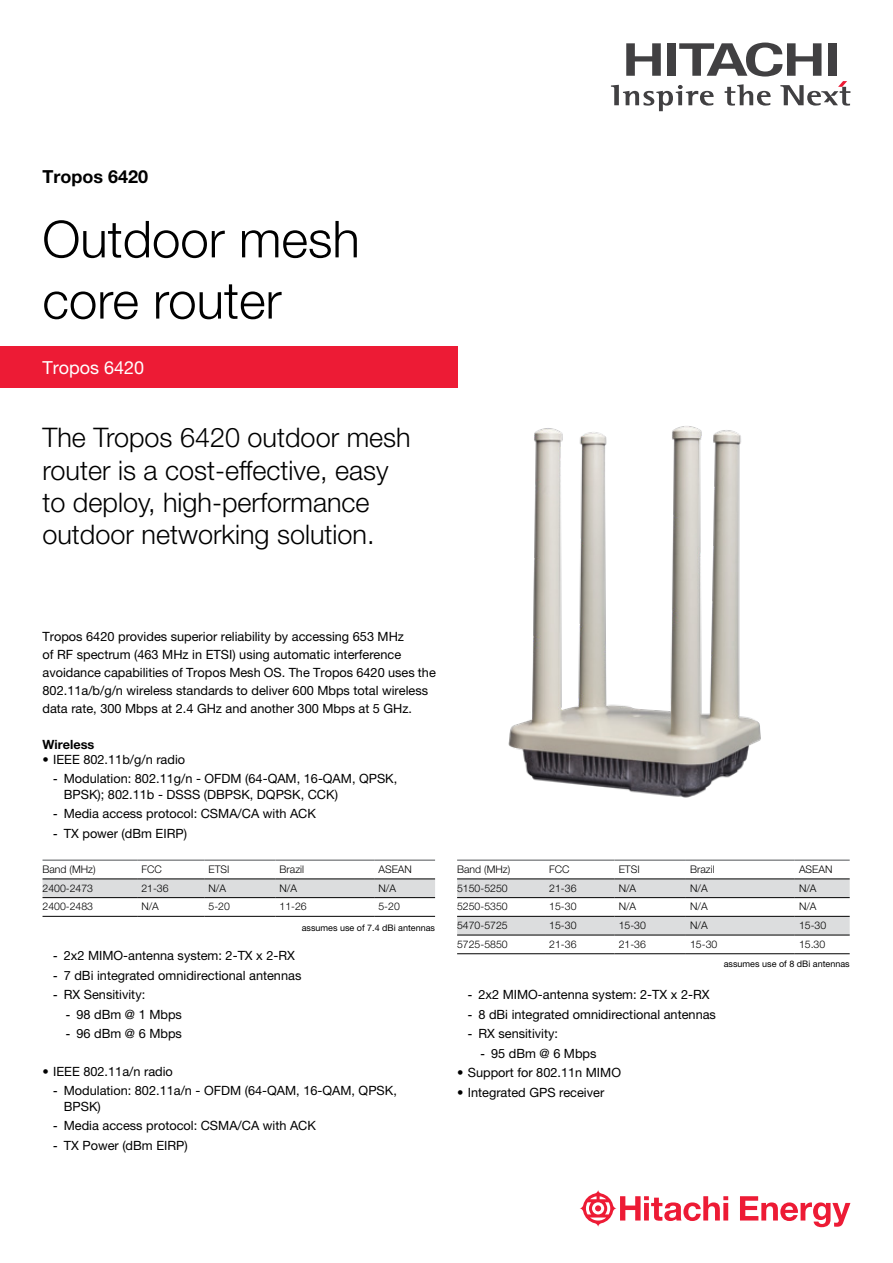
<style>
.page{position:relative;width:893px;height:1263px;background:#fff}
.page>*{position:absolute;margin:0;border:0;box-sizing:border-box;transform-origin:0 0}
.t1{font:300 51px/61.2px "Helvetica Neue LT Pro";color:#000}
.t2{font:300 27px/32.4px "Helvetica Neue LT Pro";color:#000}
.t3{font:700 18px "Helvetica Neue LT Pro";color:#000}
.t4{font:18px "Helvetica Neue LT Pro";color:#fff}
.t5{font:12.75px/18px "Helvetica Neue LT Pro";color:#000}
.t6{font:700 12.75px "Helvetica Neue LT Pro";color:#000}
.t7{font:300 10.5px "Helvetica Neue LT Pro";color:#000}
.t8{font:9px "Helvetica Neue LT Pro";color:#000}
.s1{font-family:"AB Bvoice"}
</style>
<div class="page">
<div style="left:0;top:347px;width:457px;height:41px;background:#ed1b35"></div>
<img style="left:508px;top:426px;width:253px;height:372px">
<div style="left:43px;top:879px;width:392px;height:18px;background:#dcddde"></div>
<hr style="left:43px;top:916px;width:94px;height:1px;background:#000">
<hr style="left:137px;top:916px;width:67px;height:1px;background:#000">
<hr style="left:204px;top:916px;width:71px;height:1px;background:#000">
<hr style="left:275px;top:916px;width:99px;height:1px;background:#000">
<hr style="left:374px;top:916px;width:61px;height:1px;background:#000">
<hr style="left:43px;top:897px;width:94px;height:1px;background:#000">
<hr style="left:137px;top:897px;width:67px;height:1px;background:#000">
<hr style="left:204px;top:897px;width:71px;height:1px;background:#000">
<hr style="left:275px;top:897px;width:99px;height:1px;background:#000">
<hr style="left:374px;top:897px;width:61px;height:1px;background:#000">
<hr style="left:43px;top:859px;width:94px;height:2px;background:#8a8c8e">
<hr style="left:137px;top:859px;width:67px;height:2px;background:#8a8c8e">
<hr style="left:204px;top:859px;width:71px;height:2px;background:#8a8c8e">
<hr style="left:275px;top:859px;width:99px;height:2px;background:#8a8c8e">
<hr style="left:374px;top:859px;width:61px;height:2px;background:#8a8c8e">
<hr style="left:43px;top:878px;width:94px;height:1px;background:#000">
<hr style="left:137px;top:878px;width:67px;height:1px;background:#000">
<hr style="left:204px;top:878px;width:71px;height:1px;background:#000">
<hr style="left:275px;top:878px;width:99px;height:1px;background:#000">
<hr style="left:374px;top:878px;width:61px;height:1px;background:#000">
<svg style="left:457px;top:879px;width:393px;height:56px"></svg>
<hr style="left:457px;top:953px;width:88px;height:1px;background:#000">
<hr style="left:545px;top:953px;width:69px;height:1px;background:#000">
<hr style="left:614px;top:953px;width:72px;height:1px;background:#000">
<hr style="left:686px;top:953px;width:109px;height:1px;background:#000">
<hr style="left:795px;top:953px;width:55px;height:1px;background:#000">
<hr style="left:457px;top:859px;width:88px;height:2px;background:#8a8c8e">
<hr style="left:545px;top:859px;width:69px;height:2px;background:#8a8c8e">
<hr style="left:614px;top:859px;width:72px;height:2px;background:#8a8c8e">
<hr style="left:686px;top:859px;width:109px;height:2px;background:#8a8c8e">
<hr style="left:795px;top:859px;width:55px;height:2px;background:#8a8c8e">
<hr style="left:457px;top:878px;width:88px;height:1px;background:#000">
<hr style="left:545px;top:878px;width:69px;height:1px;background:#000">
<hr style="left:614px;top:878px;width:72px;height:1px;background:#000">
<hr style="left:686px;top:878px;width:109px;height:1px;background:#000">
<hr style="left:795px;top:878px;width:55px;height:1px;background:#000">
<hr style="left:457px;top:897px;width:88px;height:1px;background:#000">
<hr style="left:545px;top:897px;width:69px;height:1px;background:#000">
<hr style="left:614px;top:897px;width:72px;height:1px;background:#000">
<hr style="left:686px;top:897px;width:109px;height:1px;background:#000">
<hr style="left:795px;top:897px;width:55px;height:1px;background:#000">
<hr style="left:457px;top:916px;width:88px;height:1px;background:#000">
<hr style="left:545px;top:916px;width:69px;height:1px;background:#000">
<hr style="left:614px;top:916px;width:72px;height:1px;background:#000">
<hr style="left:686px;top:916px;width:109px;height:1px;background:#000">
<hr style="left:795px;top:916px;width:55px;height:1px;background:#000">
<hr style="left:457px;top:935px;width:88px;height:1px;background:#000">
<hr style="left:545px;top:935px;width:69px;height:1px;background:#000">
<hr style="left:614px;top:935px;width:72px;height:1px;background:#000">
<hr style="left:686px;top:935px;width:109px;height:1px;background:#000">
<hr style="left:795px;top:935px;width:55px;height:1px;background:#000">
<svg style="left:611px;top:43px;width:239px;height:68px"></svg>
<svg style="left:580px;top:1190px;width:270px;height:37px"></svg>
<h3 class="t3" style="left:43px;top:165px;width:107px">Tropos 6420</h3>
<h1 class="t1" style="left:42px;top:208px;width:319px">Outdoor mesh core router</h1>
<h3 class="t4" style="left:43px;top:357px;width:103px">Tropos 6420</h3>
<h2 class="t2" style="left:42px;top:421px;width:370px">The Tropos 6420 outdoor mesh router is a cost-effective, easy to deploy, high-performance outdoor networking solution.</h2>
<p class="t5" style="left:43px;top:627px;width:395px">Tropos 6420 provides superior reliability by accessing 653 MHz<br>of RF spectrum (463 MHz in ETSI) using automatic interference avoidance capabilities of Tropos Mesh OS. The Tropos 6420 uses the 802.11a/b/g/n wireless standards to deliver 600 Mbps total wireless data rate, 300 Mbps at 2.4 GHz and another 300 Mbps at 5 GHz.</p>
<p class="t6" style="left:43px;top:736px;width:53px">Wireless</p>
<p class="t5" style="left:43px;top:750px;width:144px">• IEEE 802.11b/g/n radio</p>
<p class="t5" style="left:64px;top:771px;width:335px;line-height:15.3px;text-indent:-11px"><span class="s1">-</span> Modulation: 802.11g/n - OFDM (64-QAM, 16-QAM, QPSK,<br>BPSK); 802.11b - DSSS (DBPSK, DQPSK, CCK)</p>
<p class="t5" style="left:53px;top:805px;width:264px"><span class="s1">-</span> Media access protocol: CSMA/CA with ACK</p>
<p class="t5" style="left:53px;top:824px;width:135px"><span class="s1">-</span> TX power (dBm EIRP)</p>
<p class="t7" style="left:43px;top:863px;width:55px">Band (MHz)</p>
<p class="t7" style="left:141px;top:863px;width:22px">FCC</p>
<p class="t7" style="left:209px;top:863px;width:23px">ETSI</p>
<p class="t7" style="left:280px;top:863px;width:26px">Brazil</p>
<p class="t7" style="left:378px;top:863px;width:35px">ASEAN</p>
<p class="t7" style="left:43px;top:881px;width:52px">2400-2473</p>
<p class="t7" style="left:141px;top:881px;width:29px">21-36</p>
<p class="t7" style="left:209px;top:881px;width:19px">N/A</p>
<p class="t7" style="left:280px;top:881px;width:19px">N/A</p>
<p class="t7" style="left:378px;top:881px;width:19px">N/A</p>
<p class="t7" style="left:43px;top:900px;width:52px">2400-2483</p>
<p class="t7" style="left:141px;top:900px;width:19px">N/A</p>
<p class="t7" style="left:209px;top:900px;width:23px">5-20</p>
<p class="t7" style="left:280px;top:900px;width:29px">11-26</p>
<p class="t7" style="left:378px;top:900px;width:23px">5-20</p>
<p class="t8" style="left:302px;top:922px;width:135px">assumes use of 7.4 dBi antennas</p>
<p class="t5" style="left:53px;top:946px;width:243px"><span class="s1">-</span> 2x2 MIMO-antenna system: 2-TX x 2-RX</p>
<p class="t5" style="left:53px;top:966px;width:250px"><span class="s1">-</span> 7 dBi integrated omnidirectional antennas</p>
<p class="t5" style="left:53px;top:985px;width:94px"><span class="s1">-</span> RX Sensitivity:</p>
<p class="t5" style="left:66px;top:1005px;width:118px"><span class="s1">-</span> 98 dBm @ 1 Mbps</p>
<p class="t5" style="left:66px;top:1024px;width:118px"><span class="s1">-</span> 96 dBm @ 6 Mbps</p>
<p class="t5" style="left:43px;top:1062px;width:132px">• IEEE 802.11a/n radio</p>
<p class="t5" style="left:64px;top:1083px;width:335px;line-height:15.3px;text-indent:-11px"><span class="s1">-</span> Modulation: 802.11a/n - OFDM (64-QAM, 16-QAM, QPSK,<br>BPSK)</p>
<p class="t5" style="left:53px;top:1116px;width:264px"><span class="s1">-</span> Media access protocol: CSMA/CA with ACK</p>
<p class="t5" style="left:53px;top:1136px;width:136px"><span class="s1">-</span> TX Power (dBm EIRP)</p>
<p class="t7" style="left:457px;top:863px;width:55px">Band (MHz)</p>
<p class="t7" style="left:549px;top:863px;width:22px">FCC</p>
<p class="t7" style="left:619px;top:863px;width:23px">ETSI</p>
<p class="t7" style="left:690px;top:863px;width:26px">Brazil</p>
<p class="t7" style="left:799px;top:863px;width:35px">ASEAN</p>
<p class="t7" style="left:457px;top:881px;width:52px">5150-5250</p>
<p class="t7" style="left:549px;top:881px;width:29px">21-36</p>
<p class="t7" style="left:619px;top:881px;width:19px">N/A</p>
<p class="t7" style="left:690px;top:881px;width:19px">N/A</p>
<p class="t7" style="left:799px;top:881px;width:19px">N/A</p>
<p class="t7" style="left:457px;top:900px;width:52px">5250-5350</p>
<p class="t7" style="left:549px;top:900px;width:29px">15-30</p>
<p class="t7" style="left:619px;top:900px;width:19px">N/A</p>
<p class="t7" style="left:690px;top:900px;width:19px">N/A</p>
<p class="t7" style="left:799px;top:900px;width:19px">N/A</p>
<p class="t7" style="left:457px;top:919px;width:52px">5470-5725</p>
<p class="t7" style="left:549px;top:919px;width:29px">15-30</p>
<p class="t7" style="left:619px;top:919px;width:29px">15-30</p>
<p class="t7" style="left:690px;top:919px;width:19px">N/A</p>
<p class="t7" style="left:799px;top:919px;width:29px">15-30</p>
<p class="t7" style="left:457px;top:937px;width:52px">5725-5850</p>
<p class="t7" style="left:549px;top:937px;width:29px">21-36</p>
<p class="t7" style="left:619px;top:937px;width:29px">21-36</p>
<p class="t7" style="left:690px;top:937px;width:29px">15-30</p>
<p class="t7" style="left:799px;top:937px;width:28px">15.30</p>
<p class="t8" style="left:724px;top:958px;width:127px">assumes use of 8 dBi antennas</p>
<p class="t5" style="left:468px;top:985px;width:243px"><span class="s1">-</span> 2x2 MIMO-antenna system: 2-TX x 2-RX</p>
<p class="t5" style="left:468px;top:1005px;width:250px"><span class="s1">-</span> 8 dBi integrated omnidirectional antennas</p>
<p class="t5" style="left:468px;top:1025px;width:92px"><span class="s1">-</span> RX sensitivity:</p>
<p class="t5" style="left:480px;top:1044px;width:118px"><span class="s1">-</span> 95 dBm @ 6 Mbps</p>
<p class="t5" style="left:457px;top:1064px;width:165px">• Support for 802.11n MIMO</p>
<p class="t5" style="left:457px;top:1083px;width:149px">• Integrated GPS receiver</p>
</div>
